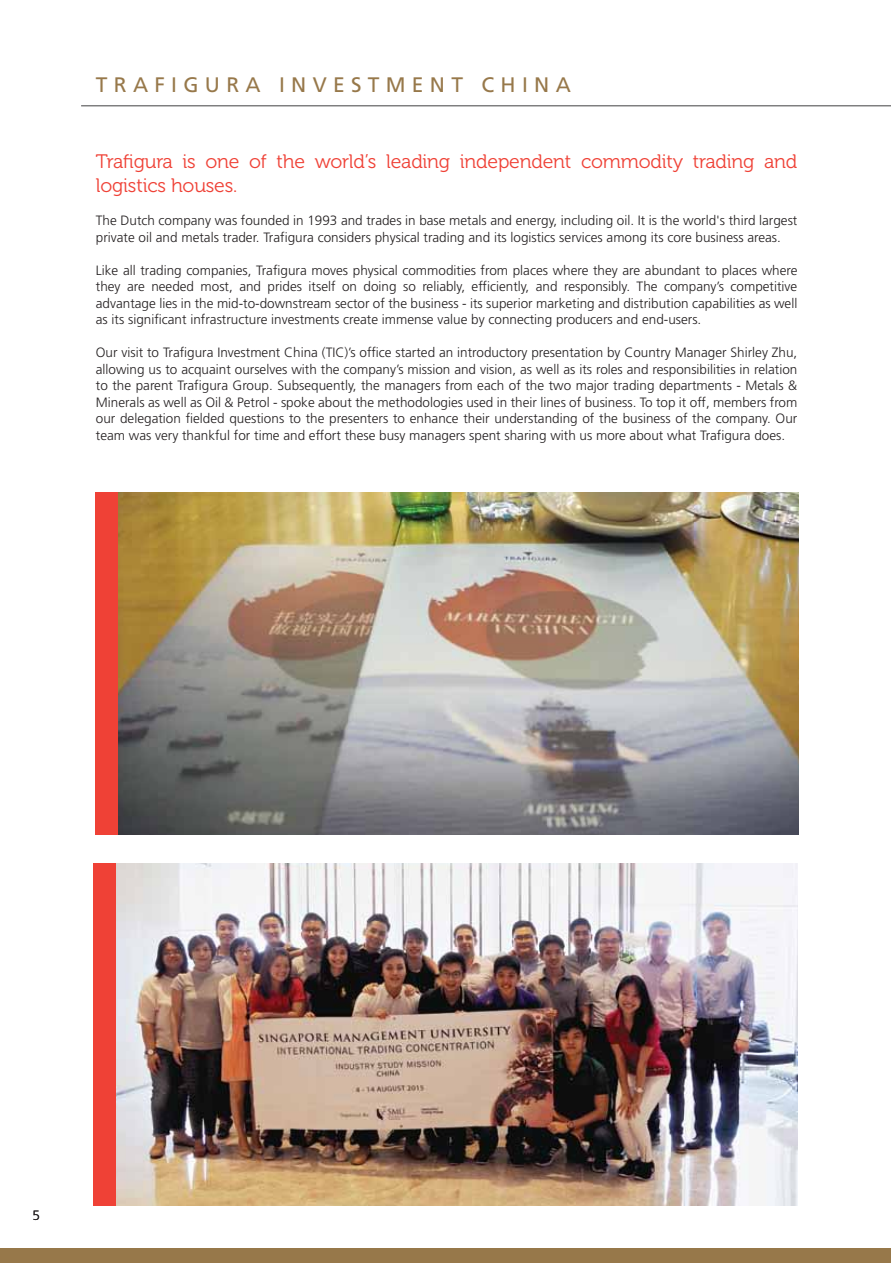
<style>
.page{position:relative;width:891px;height:1263px;background:#fff}
.page>*{position:absolute;margin:0;border:0;box-sizing:border-box;transform-origin:0 0}
.t1{font:21px "Frutiger";letter-spacing:.3em;color:#97784a}
.t2{font:19.5px/24px "Museo 300";letter-spacing:-.01em;color:#ef4136}
.t3{font:300 13.5px/16.5px "Frutiger";color:#231f20;text-align:justify}
</style>
<div class="page">
<div style="left:0;top:1248px;width:891px;height:15px;background:#97784a"></div>
<img style="left:116px;top:863px;width:681px;height:342px">
<div style="left:93px;top:863px;width:23px;height:342px;background:#ef4136"></div>
<img style="left:118px;top:493px;width:680px;height:342px">
<div style="left:95px;top:493px;width:23px;height:342px;background:#ef4136"></div>
<hr style="left:81px;top:105px;width:810px;height:1px;background:#414042">
<h1 class="t1" style="left:96px;top:72px;width:476px">TRAFIGURA INVESTMENT CHINA</h1>
<h2 class="t2" style="left:96px;top:150px;width:703px">Trafigura is one of the world’s leading independent commodity trading and logistics houses.</h2>
<p class="t3" style="left:96px;top:212px;width:703px">The Dutch company was founded in 1993 and trades in base metals and energy, including oil. It is the world's third largest private oil and metals trader. Trafigura considers physical trading and its logistics services among its core business areas.</p>
<p class="t3" style="left:96px;top:262px;width:703px">Like all trading companies, Trafigura moves physical commodities from places where they are abundant to places where they are needed most, and prides itself on doing so reliably, efficiently, and responsibly. The company’s competitive advantage lies in the mid-to-downstream sector of the business - its superior marketing and distribution capabilities as well as its significant infrastructure investments create immense value by connecting producers and end-users.</p>
<p class="t3" style="left:96px;top:344px;width:703px">Our visit to Trafigura Investment China (TIC)’s office started an introductory presentation by Country Manager Shirley Zhu, allowing us to acquaint ourselves with the company’s mission and vision, as well as its roles and responsibilities in relation to the parent Trafigura Group. Subsequently, the managers from each of the two major trading departments - Metals &amp; Minerals as well as Oil &amp; Petrol - spoke about the methodologies used in their lines of business. To top it off, members from our delegation fielded questions to the presenters to enhance their understanding of the business of the company. Our team was very thankful for time and effort these busy managers spent sharing with us more about what Trafigura does.</p>
<p class="t3" style="left:32px;top:1207px;width:9px">5</p>
</div>
